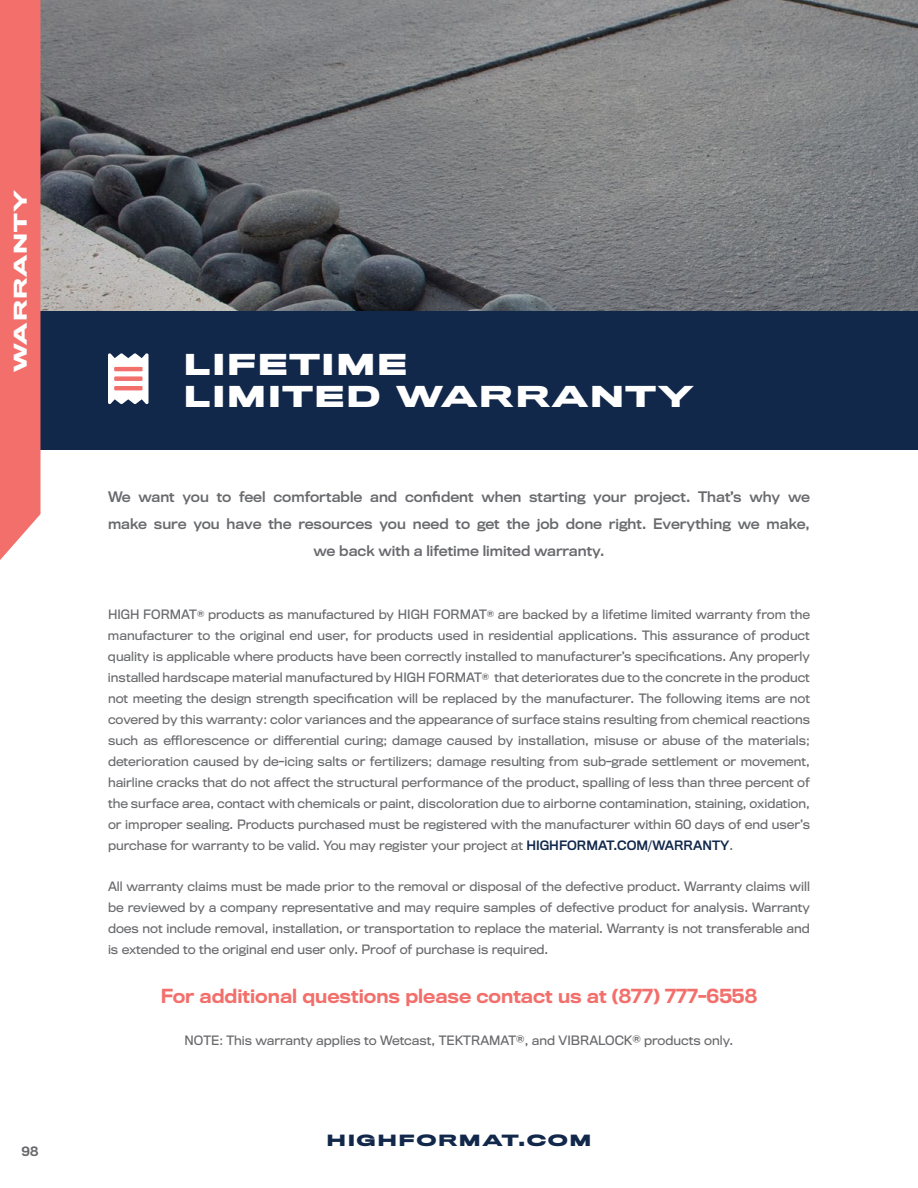
<style>
.page{position:relative;width:918px;height:1188px;background:#fff}
.page>*{position:absolute;margin:0;border:0;box-sizing:border-box;transform-origin:0 0}
.t1{font:700 27px/31.5px "Titling Gothic FB Extended";letter-spacing:.05em;color:#fff}
.t2{font:500 18px "Titling Gothic FB";color:#f26f6b}
.t3{font:700 16.5px "Titling Gothic FB Extended";letter-spacing:.05em;color:#fff}
.t4{font:700 14.55px "Titling Gothic FB Extended";letter-spacing:.1em;color:#12284b}
.t5{font:13.5px/27px "Titling Gothic FB Standard";color:#696a6d;text-align:center}
.t6{font:12px/21px "Titling Gothic FB";color:#696a6d;text-align:justify}
.t7{font:500 12px "Titling Gothic FB";color:#696a6d}
.s1{font-size:10.5px}
.s2{font-family:"Titling Gothic FB Standard";color:#12284b}
</style>
<div class="page">
<div style="left:0;top:310px;width:918px;height:140px;background:#12284b"></div>
<img style="left:40px;top:0;width:878px;height:310px">
<svg style="left:108px;top:353px;width:41px;height:51px;background:#e3e3e7"></svg>
<hr style="left:114px;top:367px;width:29px;height:4px;background:#f26f6b">
<div style="left:114px;top:376px;width:29px;height:5px;background:#f26f6b"></div>
<hr style="left:114px;top:386px;width:29px;height:4px;background:#f26f6b">
<div style="left:0;top:0;width:40px;height:560px;background:#f26f6b"></div>
<h3 class="t3" style="left:9px;top:372px;width:184px;rotate:-90deg">WARRANTY</h3>
<p class="t7" style="left:22px;top:1144px;width:18px">98</p>
<h1 class="t1" style="left:184px;top:348px;width:512px">LIFETIME<br>LIMITED WARRANTY</h1>
<p class="t5" style="left:108px;top:483px;width:704px">We want you to feel comfortable and confident when starting your project. That’s why we make sure you have the resources you need to get the job done right. Everything we make, we back with a lifetime limited warranty.</p>
<p class="t6" style="left:108px;top:604px;width:704px">HIGH FORMAT<span class="s1">®</span> products as manufactured by HIGH FORMAT<span class="s1">®</span> are backed by a lifetime limited warranty from the manufacturer to the original end user, for products used in residential applications. This assurance of product quality is applicable where products have been correctly installed to manufacturer’s specifications. Any properly installed hardscape material manufactured by HIGH FORMAT<span class="s1">®</span> that deteriorates due to the concrete in the product not meeting the design strength specification will be replaced by the manufacturer. The following items are not covered by this warranty: color variances and the appearance of surface stains resulting from chemical reactions such as efflorescence or differential curing; damage caused by installation, misuse or abuse of the materials; deterioration caused by de-icing salts or fertilizers; damage resulting from sub-grade settlement or movement, hairline cracks that do not affect the structural performance of the product, spalling of less than three percent of the surface area, contact with chemicals or paint, discoloration due to airborne contamination, staining, oxidation, or improper sealing. Products purchased must be registered with the manufacturer within 60 days of end user’s purchase for warranty to be valid. You may register your project at <span class="s2">HIGHFORMAT.COM/WARRANTY</span>.</p>
<p class="t6" style="left:108px;top:876px;width:704px">All warranty claims must be made prior to the removal or disposal of the defective product. Warranty claims will be reviewed by a company representative and may require samples of defective product for analysis. Warranty does not include removal, installation, or transportation to replace the material. Warranty is not transferable and is extended to the original end user only. Proof of purchase is required.</p>
<h2 class="t2" style="left:161px;top:986px;width:598px">For additional questions please contact us at (877) 777-6558</h2>
<p class="t6" style="left:185px;top:1030px;width:550px">NOTE: This warranty applies to Wetcast, TEKTRAMAT®, and VIBRALOCK® products only.</p>
<p class="t4" style="left:327px;top:1131px;width:266px">HIGHFORMAT.COM</p>
</div>
